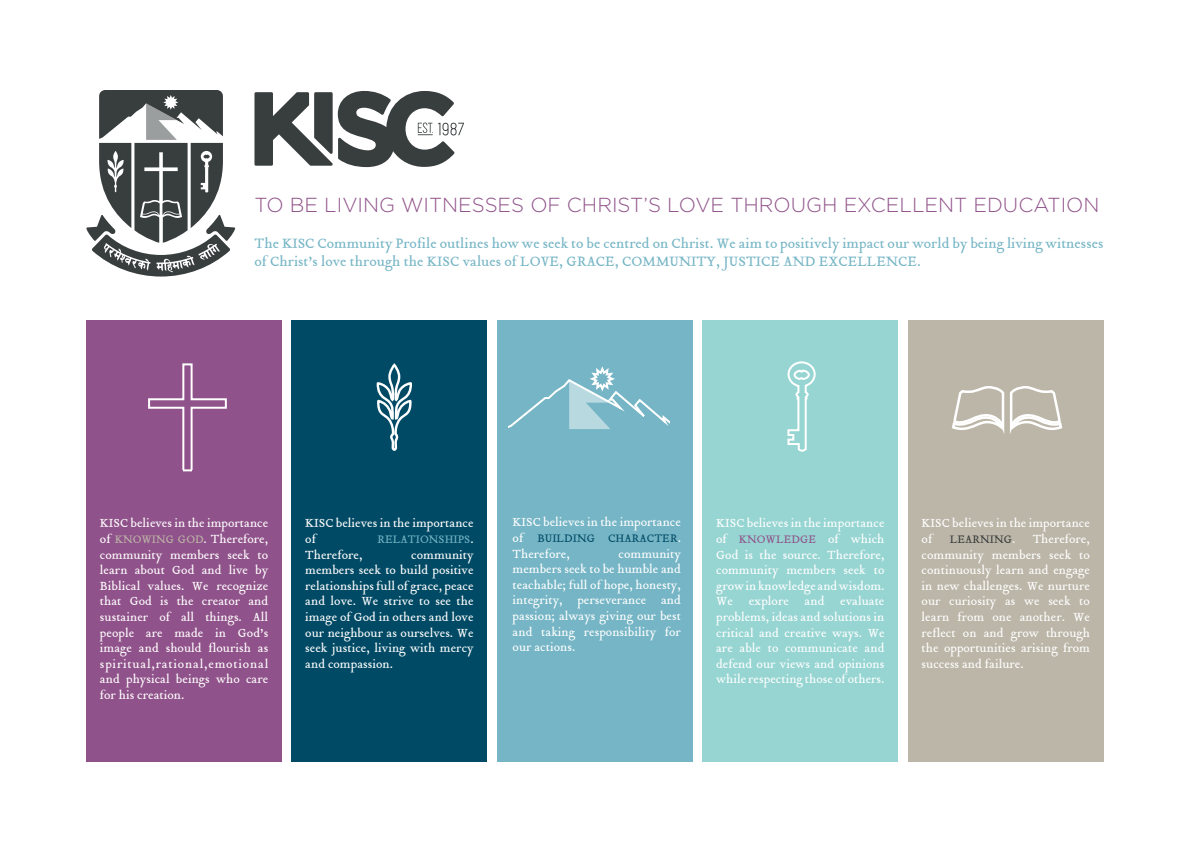
<style>
.page{position:relative;width:1191px;height:842px;background:#fff}
.page>*{position:absolute;margin:0;border:0;box-sizing:border-box;transform-origin:0 0}
.t1{font:300 20.3px "Gotham";color:#90528a}
.t2{font:15px/18px "Tribute Roman";color:#75b5c5}
.t3{font:13px/15.6px "Tribute Roman";color:#fff;text-align:justify}
.t4{font:12px "Tribute Roman";color:#004a65}
.t5{font:12px "Tribute Roman";color:#75b5c5}
.t6{font:12px "Tribute Roman";color:#383d3d}
.s1{font-size:13px;color:#fff}
.s2{font-size:12px;color:#bcb6a8}
.s3{font-size:12px;color:#90528a}
</style>
<div class="page">
<div style="left:702px;top:320px;width:196px;height:442px;background:#96d5d2"></div>
<div style="left:86px;top:320px;width:196px;height:442px;background:#90528a"></div>
<svg style="left:254px;top:91px;width:210px;height:76px"></svg>
<svg style="left:86px;top:90px;width:149px;height:187px"></svg>
<div style="left:292px;top:320px;width:195px;height:442px;background:#004a65"></div>
<div style="left:497px;top:320px;width:195px;height:442px;background:#75b5c5"></div>
<div style="left:908px;top:320px;width:195px;height:442px;background:#bcb6a8"></div>
<svg style="left:787px;top:361px;width:29px;height:91px"></svg>
<svg style="left:376px;top:363px;width:36px;height:88px"></svg>
<svg style="left:148px;top:363px;width:79px;height:109px"></svg>
<svg style="left:952px;top:386px;width:111px;height:48px"></svg>
<svg style="left:505px;top:366px;width:168px;height:64px"></svg>
<div style="left:372px;top:446px;width:8px;height:13px;background:#004a65;border-radius:50%"></div>
<p class="t1" style="left:254px;top:192px;width:846px">TO BE LIVING WITNESSES OF CHRIST’S LOVE THROUGH EXCELLENT EDUCATION</p>
<p class="t2" style="left:254px;top:234px;width:850px">The KISC Community Profile outlines how we seek to be centred on Christ. We aim to positively impact our world by being living witnesses of Christ’s love through the KISC values of LOVE, GRACE, COMMUNITY, JUSTICE AND EXCELLENCE.</p>
<p class="t3" style="left:512px;top:514px;width:170px">KISC believes in the importance</p>
<p class="t4" style="left:512px;top:530px;width:170px"><span class="s1">of</span> BUILDING CHARACTER<span class="s1">.</span></p>
<p class="t3" style="left:512px;top:546px;width:59px">Therefore,</p>
<p class="t3" style="left:100px;top:515px;width:170px">KISC believes in the importance of <span class="s2">KNOWING GOD</span>. Therefore, community members seek to learn about God and live by Biblical values. We recognize that God is the creator and sustainer of all things. All people are made in God’s image and should flourish as spiritual,rational,emotional and physical beings who care for his creation.</p>
<p class="t3" style="left:921px;top:515px;width:170px">KISC believes in the importance of</p>
<p class="t3" style="left:305px;top:515px;width:170px">KISC believes in the importance of</p>
<p class="t3" style="left:716px;top:515px;width:170px">KISC believes in the importance of <span class="s3">KNOWLEDGE</span> of which God is the source. Therefore, community members seek to grow in knowledge and wisdom.<br>We explore and evaluate problems, ideas and solutions in critical and creative ways. We are able to communicate and defend our views and opinions while respecting those of others.</p>
<p class="t3" style="left:921px;top:531px;width:170px;text-indent:111px">Therefore, community members seek to continuously learn and engage in new challenges. We nurture our curiosity as we seek to learn from one another. We reflect on and grow through the opportunities arising from success and failure.</p>
<p class="t5" style="left:377px;top:531px;width:98px">RELATIONSHIPS<span class="s1">.</span></p>
<p class="t6" style="left:949px;top:531px;width:67px">LEARNING<span class="s1">.</span></p>
<p class="t3" style="left:512px;top:546px;width:170px;text-indent:106px">community members seek to be humble and teachable; full of hope, honesty, integrity, perseverance and passion; always giving our best and taking responsibility for our actions.</p>
<p class="t3" style="left:305px;top:547px;width:59px">Therefore,</p>
<p class="t3" style="left:305px;top:547px;width:170px;text-indent:106px">community members seek to build positive relationships full of grace, peace and love. We strive to see the image of God in others and love our neighbour as ourselves. We seek justice, living with mercy and compassion.</p>
</div>
